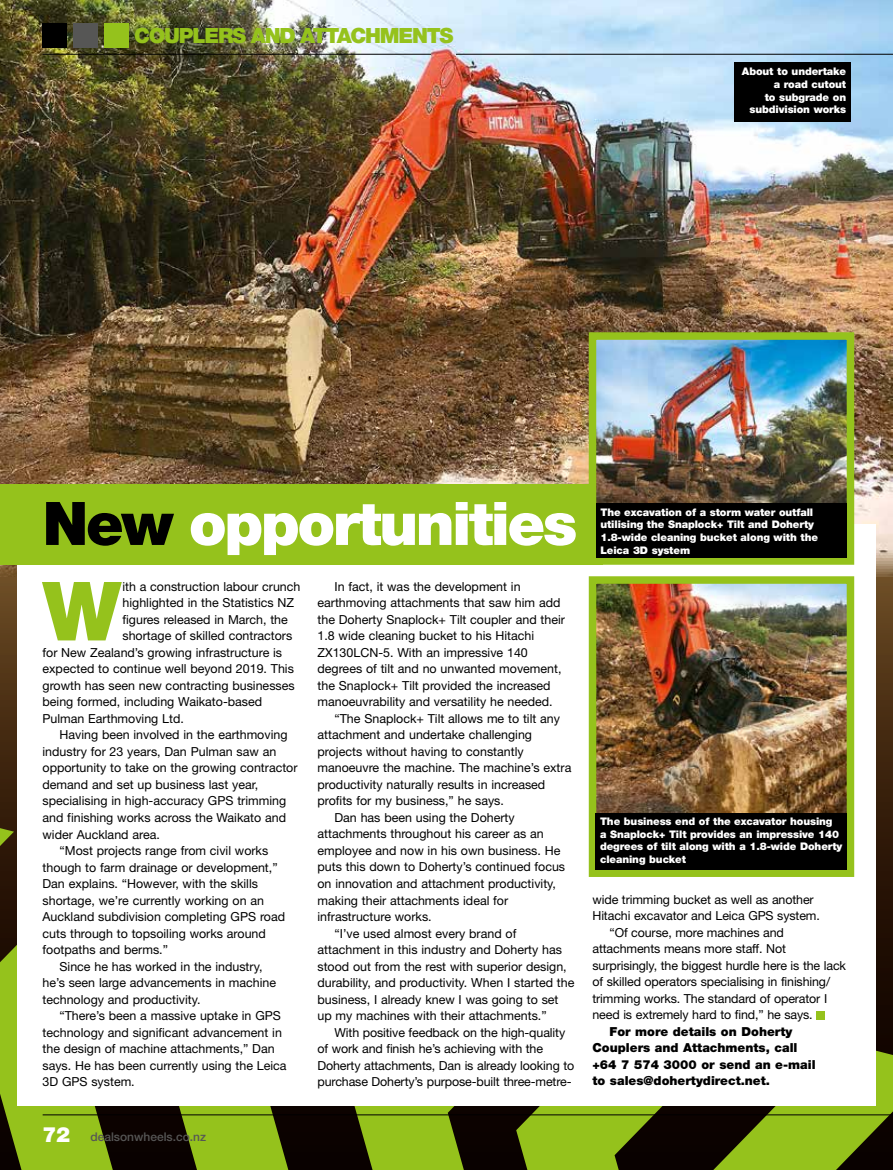
<style>
.page{position:relative;width:893px;height:1170px;background:#fff}
.page>*{position:absolute;margin:0;border:0;box-sizing:border-box;transform-origin:0 0}
.t1{font:900 81.75px "Helvetica Neue";color:#95c21c}
.t2{font:900 60.15px "Helvetica Neue";letter-spacing:-.04em;color:#fff}
.t3{font:900 21px "Helvetica Neue";letter-spacing:-.06em;color:#95c21c}
.t4{font:900 21px "Helvetica Neue";color:#fff}
.t5{font:12.45px "Helvetica Neue";color:#000}
.t6{font:900 12.45px/16.5px "Helvetica Neue";color:#000}
.t7{font:500 12px "Helvetica Neue";color:#565655}
.t8{font:900 10.5px/12.6px "Helvetica Neue";letter-spacing:-.01em;color:#fff}
.s1{color:#000}
</style>
<div class="page">
<img style="left:0;top:0;width:893px;height:558px">
<svg style="left:0;top:558px;width:893px;height:435px;background:#462d14"></svg>
<svg style="left:392px;top:1106px;width:124px;height:63px;background:#50630e"></svg>
<svg style="left:0;top:828px;width:14px;height:18px"></svg>
<svg style="left:203px;top:1106px;width:189px;height:63px;background:#566b0f"></svg>
<svg style="left:0;top:854px;width:203px;height:315px;background:#586b0f"></svg>
<div style="left:17px;top:524px;width:859px;height:582px;background:#fff"></div>
<div style="left:0;top:484px;width:602px;height:80px;background:#95c21c"></div>
<div style="left:24px;top:563px;width:839px;height:542px;background:#fff"></div>
<img style="left:598px;top:585px;width:247px;height:227px">
<div style="left:589px;top:576px;width:265px;height:300px;border:8px solid #95c21c"></div>
<img style="left:598px;top:341px;width:247px;height:162px">
<div style="left:589px;top:332px;width:265px;height:232px;border:8px solid #95c21c"></div>
<div style="left:734px;top:63px;width:116px;height:59px;background:#000"></div>
<div style="left:596px;top:812px;width:251px;height:57px;background:#000"></div>
<div style="left:596px;top:503px;width:251px;height:55px;background:#000"></div>
<hr style="left:43px;top:1114px;width:850px;height:1px;background:#000">
<svg style="left:516px;top:993px;width:377px;height:176px"></svg>
<div style="left:104px;top:23px;width:25px;height:25px;background:#95c21c"></div>
<div style="left:73px;top:23px;width:25px;height:25px;background:#565655"></div>
<div style="left:43px;top:23px;width:24px;height:25px;background:#000"></div>
<hr style="left:43px;top:54px;width:850px;height:1px;background:#000">
<img style="left:431px;top:46px;width:24px;height:61px">
<h3 class="t3" style="left:134px;top:23px;width:321px">COUPLERS AND ATTACHMENTS</h3>
<p class="t8" style="left:742px;top:65px;width:106px;text-align:right">About to undertake a road cutout<br>to subgrade on subdivision works</p>
<h2 class="t2" style="left:43px;top:487px;width:536px"><span class="s1">New</span> opportunities</h2>
<h1 class="t1" style="left:43px;top:562px;width:80px">W</h1>
<p class="t5" style="left:122px;top:579px;width:179px">ith a construction labour crunch</p>
<p class="t5" style="left:122px;top:595px;width:173px">highlighted in the Statistics NZ</p>
<p class="t5" style="left:122px;top:612px;width:167px">figures released in March, the</p>
<p class="t5" style="left:122px;top:628px;width:171px">shortage of skilled contractors</p>
<p class="t5" style="left:43px;top:645px;width:241px">for New Zealand’s growing infrastructure is</p>
<p class="t5" style="left:43px;top:661px;width:253px">expected to continue well beyond 2019. This</p>
<p class="t5" style="left:43px;top:678px;width:254px">growth has seen new contracting businesses</p>
<p class="t5" style="left:43px;top:694px;width:221px">being formed, including Waikato-based</p>
<p class="t5" style="left:43px;top:711px;width:143px">Pulman Earthmoving Ltd.</p>
<p class="t5" style="left:60px;top:727px;width:229px">Having been involved in the earthmoving</p>
<p class="t5" style="left:43px;top:744px;width:235px">industry for 23 years, Dan Pulman saw an</p>
<p class="t5" style="left:43px;top:760px;width:257px">opportunity to take on the growing contractor</p>
<p class="t5" style="left:43px;top:777px;width:217px">demand and set up business last year,</p>
<p class="t5" style="left:43px;top:793px;width:245px">specialising in high-accuracy GPS trimming</p>
<p class="t5" style="left:43px;top:810px;width:245px">and finishing works across the Waikato and</p>
<p class="t5" style="left:43px;top:826px;width:119px">wider Auckland area.</p>
<p class="t5" style="left:60px;top:843px;width:210px">“Most projects range from civil works</p>
<p class="t5" style="left:43px;top:859px;width:237px">though to farm drainage or development,”</p>
<p class="t5" style="left:43px;top:876px;width:217px">Dan explains. “However, with the skills</p>
<p class="t5" style="left:43px;top:892px;width:223px">shortage, we’re currently working on an</p>
<p class="t5" style="left:43px;top:909px;width:244px">Auckland subdivision completing GPS road</p>
<p class="t5" style="left:43px;top:925px;width:225px">cuts through to topsoiling works around</p>
<p class="t5" style="left:43px;top:942px;width:127px">footpaths and berms.”</p>
<p class="t5" style="left:60px;top:958px;width:204px">Since he has worked in the industry,</p>
<p class="t5" style="left:43px;top:975px;width:235px">he’s seen large advancements in machine</p>
<p class="t5" style="left:43px;top:991px;width:159px">technology and productivity.</p>
<p class="t5" style="left:60px;top:1008px;width:223px">“There’s been a massive uptake in GPS</p>
<p class="t5" style="left:43px;top:1024px;width:241px">technology and significant advancement in</p>
<p class="t5" style="left:43px;top:1041px;width:234px">the design of machine attachments,” Dan</p>
<p class="t5" style="left:43px;top:1057px;width:246px">says. He has been currently using the Leica</p>
<p class="t5" style="left:43px;top:1074px;width:94px">3D GPS system.</p>
<h3 class="t4" style="left:43px;top:1121px;width:29px">72</h3>
<p class="t7" style="left:90px;top:1129px;width:117px">dealsonwheels.co.nz</p>
<p class="t5" style="left:334px;top:579px;width:188px">In fact, it was the development in</p>
<p class="t5" style="left:317px;top:595px;width:244px">earthmoving attachments that saw him add</p>
<p class="t5" style="left:317px;top:612px;width:249px">the Doherty Snaplock+ Tilt coupler and their</p>
<p class="t5" style="left:317px;top:628px;width:218px">1.8 wide cleaning bucket to his Hitachi</p>
<p class="t5" style="left:317px;top:645px;width:212px">ZX130LCN-5. With an impressive 140</p>
<p class="t5" style="left:317px;top:661px;width:246px">degrees of tilt and no unwanted movement,</p>
<p class="t5" style="left:317px;top:678px;width:235px">the Snaplock+ Tilt provided the increased</p>
<p class="t5" style="left:317px;top:694px;width:237px">manoeuvrability and versatility he needed.</p>
<p class="t5" style="left:334px;top:711px;width:227px">“The Snaplock+ Tilt allows me to tilt any</p>
<p class="t5" style="left:317px;top:727px;width:216px">attachment and undertake challenging</p>
<p class="t5" style="left:317px;top:744px;width:208px">projects without having to constantly</p>
<p class="t5" style="left:317px;top:760px;width:255px">manoeuvre the machine. The machine’s extra</p>
<p class="t5" style="left:317px;top:777px;width:229px">productivity naturally results in increased</p>
<p class="t5" style="left:317px;top:793px;width:188px">profits for my business,” he says.</p>
<p class="t5" style="left:334px;top:810px;width:182px">Dan has been using the Doherty</p>
<p class="t5" style="left:317px;top:826px;width:228px">attachments throughout his career as an</p>
<p class="t5" style="left:317px;top:843px;width:244px">employee and now in his own business. He</p>
<p class="t5" style="left:317px;top:859px;width:249px">puts this down to Doherty’s continued focus</p>
<p class="t5" style="left:317px;top:876px;width:240px">on innovation and attachment productivity,</p>
<p class="t5" style="left:317px;top:892px;width:192px">making their attachments ideal for</p>
<p class="t5" style="left:317px;top:909px;width:116px">infrastructure works.</p>
<p class="t5" style="left:334px;top:925px;width:183px">“I’ve used almost every brand of</p>
<p class="t5" style="left:317px;top:942px;width:246px">attachment in this industry and Doherty has</p>
<p class="t5" style="left:317px;top:958px;width:251px">stood out from the rest with superior design,</p>
<p class="t5" style="left:317px;top:975px;width:258px">durability, and productivity. When I started the</p>
<p class="t5" style="left:317px;top:991px;width:242px">business, I already knew I was going to set</p>
<p class="t5" style="left:317px;top:1008px;width:231px">up my machines with their attachments.”</p>
<p class="t5" style="left:334px;top:1024px;width:232px">With positive feedback on the high-quality</p>
<p class="t5" style="left:317px;top:1041px;width:227px">of work and finish he’s achieving with the</p>
<p class="t5" style="left:317px;top:1057px;width:258px">Doherty attachments, Dan is already looking to</p>
<p class="t5" style="left:317px;top:1074px;width:256px">purchase Doherty’s purpose-built three-metre-</p>
<p class="t8" style="left:600px;top:505px;width:219px">The excavation of a storm water outfall utilising the Snaplock+ Tilt and Doherty 1.8-wide cleaning bucket along with the Leica 3D system</p>
<p class="t8" style="left:600px;top:815px;width:244px">The business end of the excavator housing<br>a Snaplock+ Tilt provides an impressive 140 degrees of tilt along with a 1.8-wide Doherty cleaning bucket</p>
<p class="t5" style="left:592px;top:891px;width:223px">wide trimming bucket as well as another</p>
<p class="t5" style="left:592px;top:908px;width:229px">Hitachi excavator and Leica GPS system.</p>
<p class="t5" style="left:609px;top:924px;width:176px">“Of course, more machines and</p>
<p class="t5" style="left:592px;top:941px;width:195px">attachments means more staff. Not</p>
<p class="t5" style="left:592px;top:957px;width:255px">surprisingly, the biggest hurdle here is the lack</p>
<p class="t5" style="left:592px;top:974px;width:239px">of skilled operators specialising in finishing/</p>
<p class="t5" style="left:592px;top:990px;width:236px">trimming works. The standard of operator I</p>
<p class="t5" style="left:592px;top:1007px;width:222px">need is extremely hard to find,” he says.</p>
<p class="t6" style="left:592px;top:1022px;width:225px;text-indent:17px">For more details on Doherty<br>Couplers and Attachments, call +64 7 574 3000 or send an e-mail to sales@dohertydirect.net.</p>
</div>
